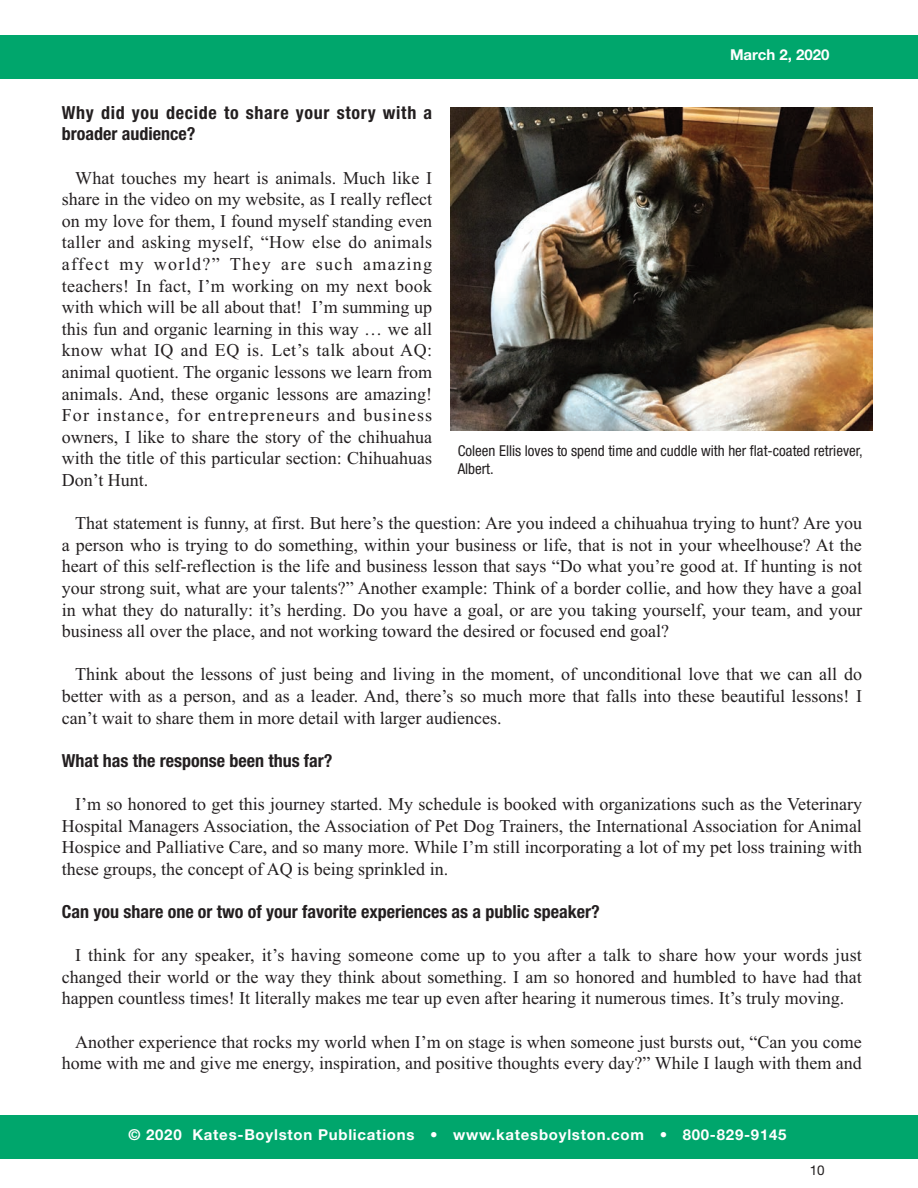
<style>
.page{position:relative;width:918px;height:1188px;background:#fff}
.page>*{position:absolute;margin:0;border:0;box-sizing:border-box;transform-origin:0 0}
.t1{font:18px/21.6px "Times New Roman";color:#231f20;text-align:justify}
.t2{font:700 condensed 18px "Helvetica Neue";color:#231f20}
.t3{font:700 condensed 18px/21.6px "Helvetica Neue";letter-spacing:.04em;color:#231f20}
.t4{font:condensed 15px/18px "Helvetica Neue LT Std";color:#231f20}
.t5{font:700 15px "Helvetica Neue LT Std";letter-spacing:.05em;color:#fff}
.t6{font:700 15px "Helvetica Neue LT Std";color:#fff}
.t7{font:13.5px "Helvetica Neue LT Std";color:#231f20}
</style>
<div class="page">
<div style="left:0;top:35px;width:918px;height:44px;background:#00a66c"></div>
<div style="left:0;top:1116px;width:918px;height:43px;background:#00a66c"></div>
<img style="left:450px;top:108px;width:422px;height:322px">
<p class="t6" style="left:730px;top:50px;width:101px">March 2, 2020</p>
<p class="t3" style="left:62px;top:100px;width:372px">Why did you decide to share your story with a broader audience?</p>
<p class="t1" style="left:62px;top:167px;width:372px;text-indent:14px">What touches my heart is animals. Much like I share in the video on my website, as I really reflect on my love for them, I found myself standing even taller and asking myself, “How else do animals affect my world?” They are such amazing teachers! In fact, I’m working on my next book with which will be all about that! I’m summing up this fun and organic learning in this way … we all know what IQ and EQ is. Let’s talk about AQ: animal quotient. The organic lessons we learn from animals. And, these organic lessons are amazing!<br>For instance, for entrepreneurs and business owners, I like to share the story of the chihuahua with the title of this particular section: Chihuahuas Don’t Hunt.</p>
<p class="t1" style="left:62px;top:512px;width:802px;text-indent:14px">That statement is funny, at first. But here’s the question: Are you indeed a chihuahua trying to hunt? Are you a person who is trying to do something, within your business or life, that is not in your wheelhouse? At the heart of this self-reflection is the life and business lesson that says “Do what you’re good at. If hunting is not your strong suit, what are your talents?” Another example: Think of a border collie, and how they have a goal in what they do naturally: it’s herding. Do you have a goal, or are you taking yourself, your team, and your business all over the place, and not working toward the desired or focused end goal?</p>
<p class="t1" style="left:62px;top:663px;width:802px;text-indent:14px">Think about the lessons of just being and living in the moment, of unconditional love that we can all do better with as a person, and as a leader. And, there’s so much more that falls into these beautiful lessons! I can’t wait to share them in more detail with larger audiences.</p>
<p class="t2" style="left:62px;top:745px;width:272px">What has the response been thus far?</p>
<p class="t1" style="left:62px;top:793px;width:802px;text-indent:14px">I’m so honored to get this journey started. My schedule is booked with organizations such as the Veterinary Hospital Managers Association, the Association of Pet Dog Trainers, the International Association for Animal Hospice and Palliative Care, and so many more. While I’m still incorporating a lot of my pet loss training with these groups, the concept of AQ is being sprinkled in.</p>
<p class="t2" style="left:62px;top:897px;width:540px">Can you share one or two of your favorite experiences as a public speaker?</p>
<p class="t1" style="left:62px;top:944px;width:802px;text-indent:14px">I think for any speaker, it’s having someone come up to you after a talk to share how your words just changed their world or the way they think about something. I am so honored and humbled to have had that happen countless times! It literally makes me tear up even after hearing it numerous times. It’s truly moving.</p>
<p class="t1" style="left:62px;top:1031px;width:802px;text-align:right">Another experience that rocks my world when I’m on stage is when someone just bursts out, “Can you come home with me and give me energy, inspiration, and positive thoughts every day?” While I laugh with them and</p>
<p class="t4" style="left:458px;top:443px;width:407px">Coleen Ellis loves to spend time and cuddle with her flat-coated retriever,<br>Albert.</p>
<p class="t5" style="left:128px;top:1130px;width:660px">© 2020 Kates-Boylston Publications • www.katesboylston.com • 800-829-9145</p>
<p class="t7" style="left:810px;top:1166px;width:17px">10</p>
</div>
